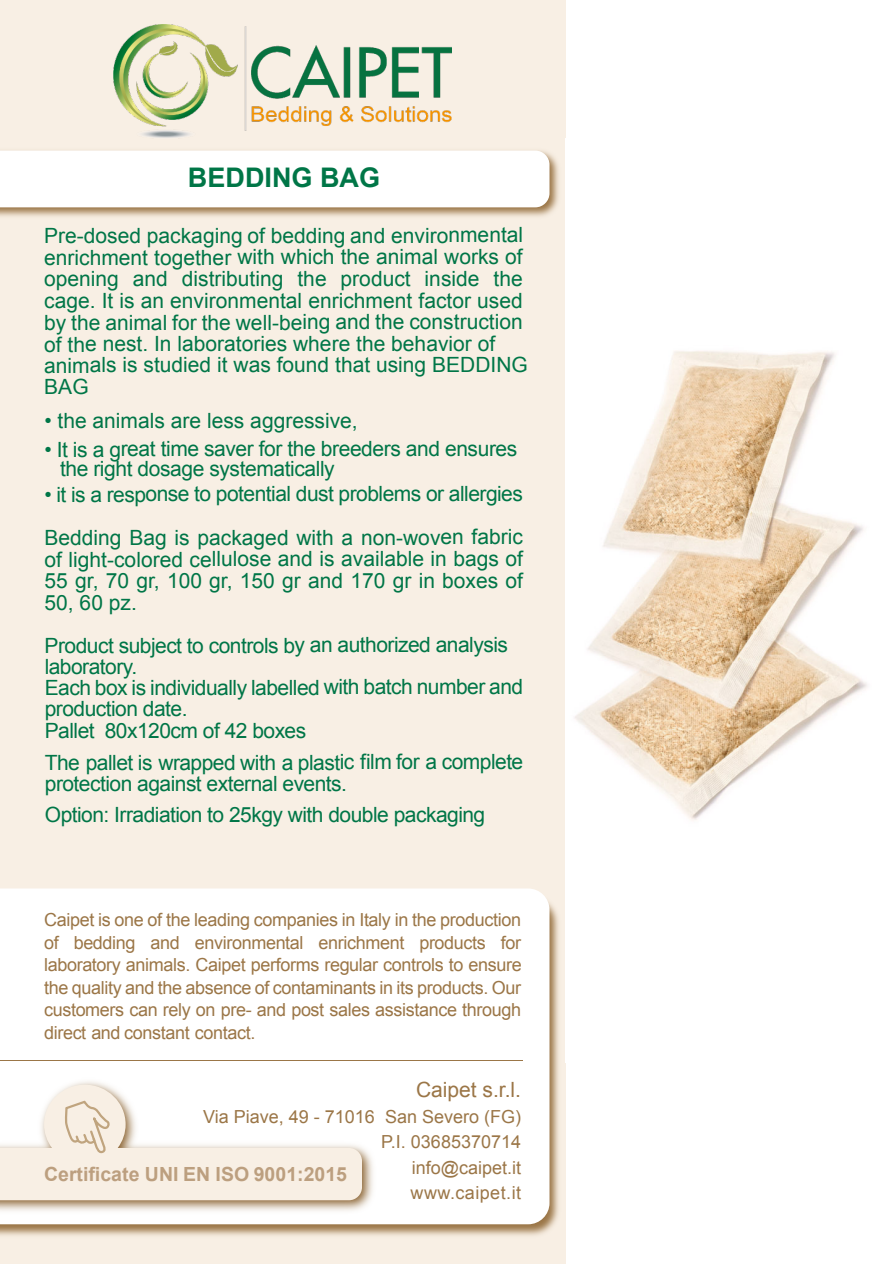
<style>
.page{position:relative;width:894px;height:1264px;background:#fff}
.page>*{position:absolute;margin:0;border:0;box-sizing:border-box;transform-origin:0 0}
.t1{font:700 27px "Arial";color:#007647}
.t2{font:21px/21.6px "Arial";color:#007647}
.t3{font:21px/21.5px "Arial";letter-spacing:-.025em;color:#007647}
.t4{font:21px/19.6px "Arial";letter-spacing:-.02em;color:#007647}
.t5{font:21px "Arial";color:#9b7647}
.t6{font:700 19.5px "Arial";color:#bc9f7f}
.t7{font:18px/22.5px "Arial";color:#9b7647;text-align:right}
</style>
<div class="page">
<div style="left:0;top:0;width:893px;height:1263px;background:#f8efe4"></div>
<img style="left:0;top:902px;width:559px;height:334px">
<div style="left:0;top:888px;width:549px;height:336px;background:#fff"></div>
<img style="left:0;top:150px;width:559px;height:67px">
<div style="left:0;top:151px;width:549px;height:56px;background:#fff"></div>
<hr style="left:0;top:1060px;width:522px;height:1px;background:#9b7647">
<img style="left:114px;top:24px;width:338px;height:114px">
<div style="left:565px;top:0;width:328px;height:1263px;background:#fff"></div>
<img style="left:574px;top:351px;width:293px;height:469px">
<img style="left:0;top:1077px;width:376px;height:137px">
<svg style="left:0;top:1084px;width:362px;height:116px"></svg>
<p class="t1" style="left:188px;top:168px;width:194px">BEDDING BAG</p>
<p class="t2" style="left:44px;top:226px;width:485px">Pre-dosed packaging of bedding and environmental enrichment together with which the animal works of opening and distributing the product inside the cage. It is an environmental enrichment factor used by the animal for the well-being and the construction of the nest. In laboratories where the behavior of animals is studied it was found that using BEDDING BAG</p>
<p class="t2" style="left:44px;top:411px;width:315px">• the animals are less aggressive,</p>
<p class="t4" style="left:60px;top:441px;width:458px;text-indent:-16px">• It is a great time saver for the breeders and ensures the right dosage systematically</p>
<p class="t3" style="left:44px;top:474px;width:480px;line-height:43.3px">• it is a response to potential dust problems or allergies<br>Bedding Bag is packaged with a non-woven fabric</p>
<p class="t2" style="left:44px;top:550px;width:480px;text-align:justify">of light-colored cellulose and is available in bags of 55 gr, 70 gr, 100 gr, 150 gr and 170 gr in boxes of 50, 60 pz.</p>
<p class="t3" style="left:45px;top:636px;width:480px">Product subject to controls by an authorized analysis laboratory.<br>Each box is individually labelled with batch number and production date.<br>Pallet 80x120cm of 42 boxes</p>
<p class="t3" style="left:45px;top:753px;width:480px">The pallet is wrapped with a plastic film for a complete protection against external events.</p>
<p class="t3" style="left:45px;top:806px;width:442px">Option: Irradiation to 25kgy with double packaging</p>
<p class="t7" style="left:44px;top:910px;width:479px;text-align:justify">Caipet is one of the leading companies in Italy in the production of bedding and environmental enrichment products for laboratory animals. Caipet performs regular controls to ensure the quality and the absence of contaminants in its products. Our customers can rely on pre- and post sales assistance through direct and constant contact.</p>
<p class="t5" style="left:416px;top:1081px;width:107px">Caipet s.r.l.</p>
<p class="t7" style="left:203px;top:1105px;width:319px;line-height:25.5px">Via Piave, 49 - 71016 San Severo (FG)<br>P.I. 03685370714<br>info@caipet.it<br>www.caipet.it</p>
<p class="t6" style="left:44px;top:1166px;width:304px">Certificate UNI EN ISO 9001:2015</p>
</div>
